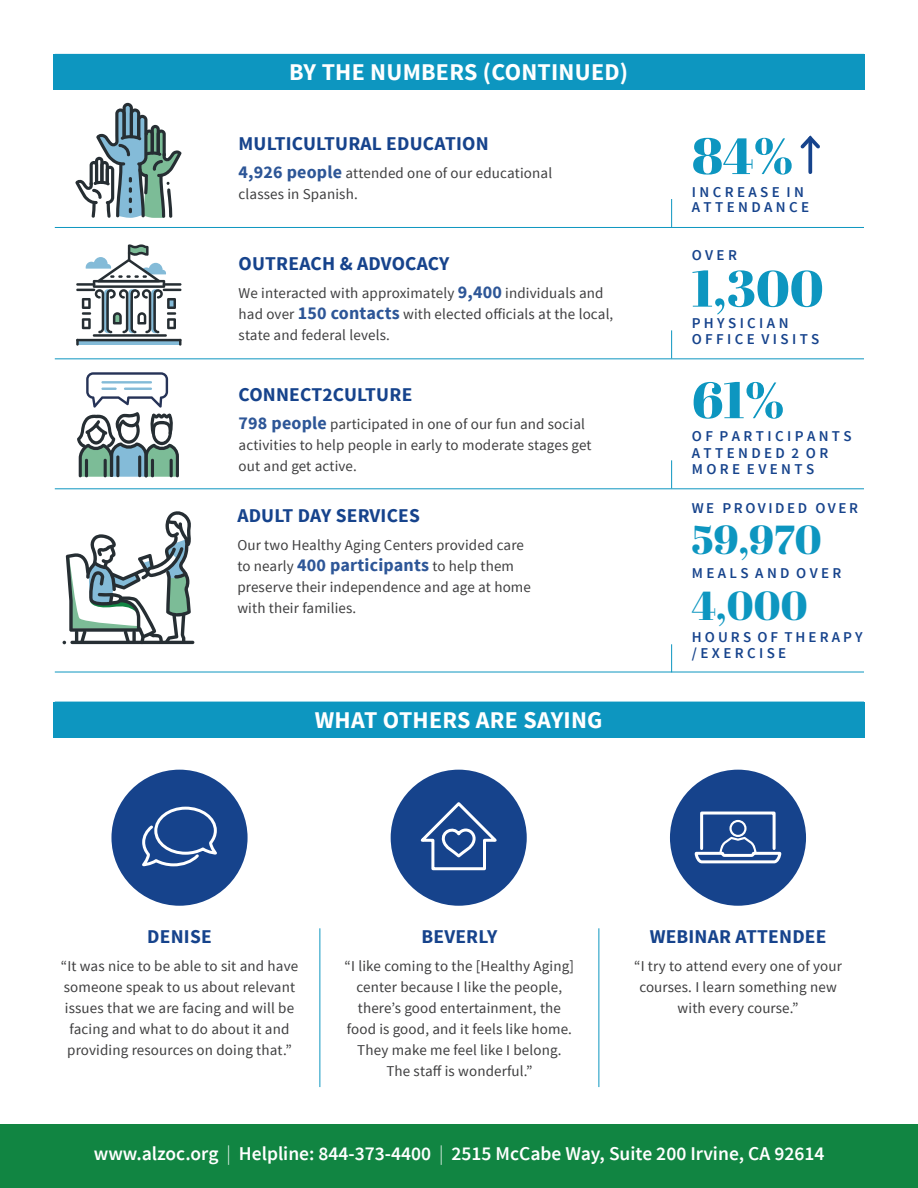
<style>
.page{position:relative;width:918px;height:1188px;background:#fff}
.page>*{position:absolute;margin:0;border:0;box-sizing:border-box;transform-origin:0 0}
.t1{font:51px "Abril Fatface";color:#0d96c0}
.t2{font:40.5px "Abril Fatface";color:#0d96c0}
.t3{font:700 24px "Source Sans Pro";letter-spacing:.01em;color:#fff}
.t4{font:700 19.5px "Source Sans Pro";letter-spacing:.01em;color:#16438c}
.t5{font:600 19.5px "Source Sans Pro";color:#fff}
.t6{font:15px/21px "Source Sans Pro";letter-spacing:.01em;color:#3e3e3f}
.t7{font:600 15px/16.5px "Source Sans Pro";letter-spacing:.17em;color:#16438c}
.s1{font-weight:700;font-size:18px;color:#2d5697}
.s2{font-weight:300}
</style>
<div class="page">
<div style="left:53px;top:54px;width:811px;height:36px;background:#0d96c0"></div>
<div style="left:53px;top:702px;width:811px;height:35px;background:#0d96c0"></div>
<hr style="left:55px;top:227px;width:809px;height:1px;background:#0d96c0">
<hr style="left:55px;top:358px;width:809px;height:1px;background:#0d96c0">
<hr style="left:55px;top:488px;width:809px;height:1px;background:#0d96c0">
<hr style="left:55px;top:672px;width:809px;height:1px;background:#0d96c0">
<hr style="left:320px;top:928px;width:1px;height:159px;background:#0d96c0">
<hr style="left:598px;top:928px;width:1px;height:159px;background:#0d96c0">
<svg style="left:671px;top:199px;width:1px;height:28px"></svg>
<svg style="left:671px;top:330px;width:1px;height:28px"></svg>
<svg style="left:671px;top:460px;width:1px;height:28px"></svg>
<svg style="left:671px;top:644px;width:1px;height:28px"></svg>
<div style="left:0;top:1124px;width:918px;height:64px;background:#118542"></div>
<div style="left:111px;top:770px;width:137px;height:136px;background:#16438c;border-radius:50%"></div>
<div style="left:391px;top:770px;width:136px;height:136px;background:#16438c;border-radius:50%"></div>
<div style="left:670px;top:770px;width:136px;height:136px;background:#16438c;border-radius:50%"></div>
<svg style="left:808px;top:152px;width:4px;height:20px"></svg>
<svg style="left:800px;top:135px;width:20px;height:17px"></svg>
<svg style="left:75px;top:103px;width:107px;height:115px"></svg>
<svg style="left:76px;top:244px;width:106px;height:102px"></svg>
<hr style="left:70px;top:641px;width:124px;height:3px;background:#262e33;border-radius:2px">
<svg style="left:63px;top:511px;width:128px;height:133px"></svg>
<svg style="left:77px;top:372px;width:102px;height:106px"></svg>
<hr style="left:124px;top:388px;width:28px;height:2px;background:#84bbd8">
<svg style="left:420px;top:802px;width:77px;height:69px"></svg>
<svg style="left:141px;top:806px;width:78px;height:100px"></svg>
<svg style="left:694px;top:811px;width:88px;height:53px"></svg>
<p class="t3" style="left:289px;top:56px;width:340px">BY THE NUMBERS (CONTINUED)</p>
<p class="t4" style="left:239px;top:131px;width:252px">MULTICULTURAL EDUCATION</p>
<p class="t6" style="left:239px;top:162px;width:315px"><span class="s1">4,926 people</span> attended one of our educational classes in Spanish.</p>
<p class="t4" style="left:239px;top:251px;width:212px">OUTREACH &amp; ADVOCACY</p>
<p class="t6" style="left:239px;top:283px;width:376px">We interacted with approximately <span class="s1">9,400</span> individuals and had over <span class="s1">150 contacts</span> with elected officials at the local, state and federal levels.</p>
<p class="t4" style="left:239px;top:382px;width:175px">CONNECT2CULTURE</p>
<p class="t6" style="left:239px;top:414px;width:354px"><span class="s1">798 people</span> participated in one of our fun and social activities to help people in early to moderate stages get out and get active.</p>
<p class="t4" style="left:237px;top:503px;width:184px">ADULT DAY SERVICES</p>
<p class="t6" style="left:237px;top:535px;width:295px">Our two Healthy Aging Centers provided care to nearly <span class="s1">400 participants</span> to help them preserve their independence and age at home with their families.</p>
<p class="t3" style="left:315px;top:704px;width:289px">WHAT OTHERS ARE SAYING</p>
<p class="t1" style="left:692px;top:120px;width:103px">84%</p>
<p class="t7" style="left:692px;top:184px;width:114px">I N C R E A S E I N</p>
<p class="t7" style="left:692px;top:199px;width:119px">A T T E N D A N C E</p>
<p class="t7" style="left:692px;top:247px;width:47px">O V E R</p>
<p class="t1" style="left:692px;top:253px;width:133px">1,300</p>
<p class="t7" style="left:692px;top:316px;width:98px">P H Y S I C I A N</p>
<p class="t7" style="left:692px;top:331px;width:129px">O F F I C E V I S I T S</p>
<p class="t1" style="left:692px;top:364px;width:94px">61%</p>
<p class="t7" style="left:692px;top:429px;width:161px">O F P A R T I C I P A N T S<br>A T T E N D E D 2 O R<br>M O R E E V E N T S</p>
<p class="t7" style="left:692px;top:500px;width:168px">WE PROVIDED OVER</p>
<p class="t2" style="left:692px;top:511px;width:131px">59,970</p>
<p class="t7" style="left:692px;top:565px;width:151px">M E A L S A N D O V E R</p>
<p class="t2" style="left:692px;top:577px;width:117px">4,000</p>
<p class="t7" style="left:692px;top:629px;width:172px">H O U R S O F T H E R A P Y / E X E R C I S E</p>
<p class="t4" style="left:147px;top:924px;width:66px">DENISE</p>
<p class="t6" style="left:61px;top:955px;width:239px;text-align:center">“It was nice to be able to sit and have someone speak to us about relevant issues that we are facing and will be facing and what to do about it and providing resources on doing that.”</p>
<p class="t4" style="left:421px;top:924px;width:77px">BEVERLY</p>
<p class="t6" style="left:345px;top:955px;width:231px;text-align:center">“I like coming to the [Healthy Aging] center because I like the people, there’s good entertainment, the food is good, and it feels like home.<br>They make me feel like I belong.<br>The staff is wonderful.”</p>
<p class="t4" style="left:650px;top:924px;width:178px">WEBINAR ATTENDEE</p>
<p class="t6" style="left:634px;top:955px;width:209px;text-align:center">“I try to attend every one of your courses. I learn something new with every course.”</p>
<p class="t5" style="left:94px;top:1141px;width:732px">www.alzoc.org <span class="s2">|</span> Helpline: 844-373-4400 <span class="s2">|</span> 2515 McCabe Way, Suite 200 Irvine, CA 92614</p>
</div>
